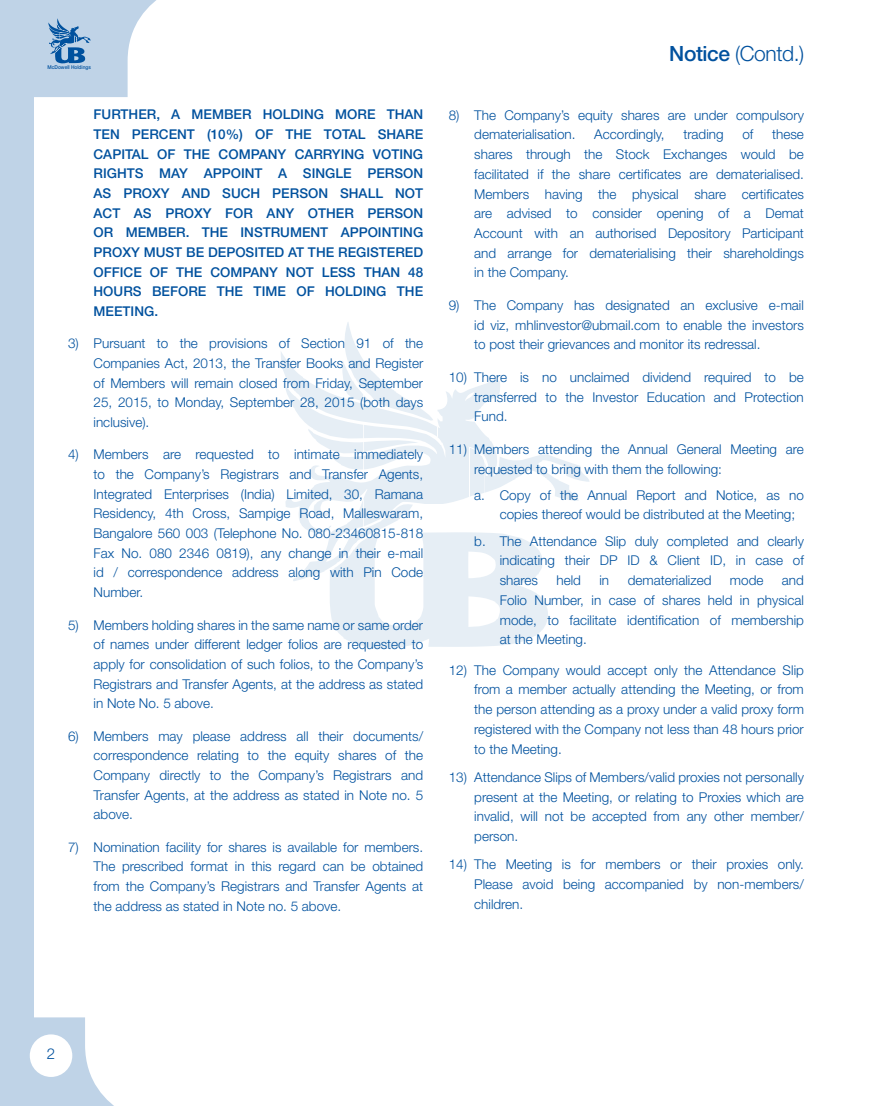
<style>
.page{position:relative;width:872px;height:1106px;background:#fff}
.page>*{position:absolute;margin:0;border:0;box-sizing:border-box;transform-origin:0 0}
.t1{font:300 21px "Helvetica Neue";letter-spacing:-.02em;color:#00519e}
.t2{font:300 15px "Helvetica Neue";color:#00519e}
.t3{font:300 13.5px/19.6px "Helvetica Neue";color:#00519e;text-align:justify}
.t4{font:500 13.5px/19.6px "Helvetica Neue";color:#00519e;text-align:justify}
.t5{font:500 5.25px "Helvetica Neue";color:#00519e;scale:.92 1}
.s1{font-weight:500}
</style>
<div class="page">
<div style="left:0;top:0;width:34px;height:1106px;background:#bfd3e7"></div>
<svg style="left:29px;top:1017px;width:85px;height:89px"></svg>
<div style="left:30px;top:1034px;width:42px;height:42px;background:#fff;border-radius:50%"></div>
<svg style="left:281px;top:322px;width:308px;height:327px"></svg>
<svg style="left:34px;top:0;width:122px;height:97px"></svg>
<p class="t5" style="left:48px;top:64px;width:48px">McDowell Holdings</p>
<p class="t4" style="left:94px;top:105px;width:331px">FURTHER, A MEMBER HOLDING MORE THAN TEN PERCENT (10%) OF THE TOTAL SHARE CAPITAL OF THE COMPANY CARRYING VOTING RIGHTS MAY APPOINT A SINGLE PERSON AS PROXY AND SUCH PERSON SHALL NOT ACT AS PROXY FOR ANY OTHER PERSON OR MEMBER. THE INSTRUMENT APPOINTING PROXY MUST BE DEPOSITED AT THE REGISTERED OFFICE OF THE COMPANY NOT LESS THAN 48<br>HOURS BEFORE THE TIME OF HOLDING THE MEETING.</p>
<p class="t3" style="left:94px;top:333px;width:331px;text-indent:-26px">3) Pursuant to the provisions of Section 91 of the Companies Act, 2013, the Transfer Books and Register of Members will remain closed from Friday, September 25, 2015, to Monday, September 28, 2015 (both days inclusive).</p>
<p class="t3" style="left:94px;top:444px;width:331px;text-indent:-26px">4) Members are requested to intimate immediately to the Company’s Registrars and Transfer Agents, Integrated Enterprises (India) Limited, 30, Ramana Residency, 4th Cross, Sampige Road, Malleswaram, Bangalore 560 003 (Telephone No. 080-23460815-818<br>Fax No. 080 2346 0819), any change in their e-mail id / correspondence address along with Pin Code Number.</p>
<p class="t3" style="left:94px;top:614px;width:331px;text-indent:-26px">5) Members holding shares in the same name or same order of names under different ledger folios are requested to apply for consolidation of such folios, to the Company’s Registrars and Transfer Agents, at the address as stated in Note No. 5 above.</p>
<p class="t3" style="left:94px;top:725px;width:331px;text-indent:-26px">6) Members may please address all their documents/ correspondence relating to the equity shares of the Company directly to the Company’s Registrars and Transfer Agents, at the address as stated in Note no. 5 above.</p>
<p class="t3" style="left:94px;top:836px;width:331px;text-indent:-26px">7) Nomination facility for shares is available for members.<br>The prescribed format in this regard can be obtained from the Company’s Registrars and Transfer Agents at the address as stated in Note no. 5 above.</p>
<h1 class="t1" style="left:669px;top:40px;width:136px"><span class="s1">Notice</span> (Contd.)</h1>
<p class="t3" style="left:474px;top:105px;width:331px;text-indent:-26px">8) The Company’s equity shares are under compulsory dematerialisation.</p>
<p class="t3" style="left:474px;top:124px;width:331px;text-indent:298px">these shares through the Stock Exchanges would be facilitated if the share certificates are dematerialised.<br>Members having the physical share certificates are advised to consider opening of a Demat Account with an authorised Depository Participant and arrange for dematerialising their shareholdings in the Company.</p>
<p class="t3" style="left:474px;top:295px;width:331px;text-indent:-26px">9) The Company has designated an exclusive e-mail id viz, mhlinvestor@ubmail.com to enable the investors to post their grievances and monitor its redressal.</p>
<p class="t3" style="left:474px;top:367px;width:331px;text-indent:-26px">10) There is no unclaimed dividend required to be transferred to the Investor Education and Protection Fund.</p>
<p class="t3" style="left:474px;top:439px;width:331px;text-indent:-26px">11) Members attending the Annual General Meeting are requested to bring with them the following:</p>
<p class="t3" style="left:500px;top:485px;width:305px;text-indent:-26px">a. Copy of the Annual Report and Notice, as no copies thereof would be distributed at the Meeting;</p>
<p class="t3" style="left:500px;top:530px;width:306px;text-indent:-26px">b. The Attendance Slip duly completed and clearly indicating their DP ID &amp; Client ID, in case of shares</p>
<p class="t3" style="left:594px;top:124px;width:72px">Accordingly,</p>
<p class="t3" style="left:683px;top:124px;width:42px">trading</p>
<p class="t3" style="left:742px;top:124px;width:13px">of</p>
<p class="t3" style="left:500px;top:570px;width:306px;text-indent:282px">and Folio Number, in case of shares held in physical mode, to facilitate identification of membership at the Meeting.</p>
<p class="t3" style="left:474px;top:659px;width:331px;text-indent:-26px">12) The Company would accept only the Attendance Slip from a member actually attending the Meeting, or from the person attending as a proxy under a valid proxy form registered with the Company not less than 48 hours prior to the Meeting.</p>
<p class="t3" style="left:474px;top:767px;width:331px;text-indent:-26px">13) Attendance Slips of Members/valid proxies not personally present at the Meeting, or relating to Proxies which are invalid, will not be accepted from any other member/ person.</p>
<p class="t3" style="left:474px;top:854px;width:331px;text-indent:-26px">14) The Meeting is for members or their proxies only.<br>Please avoid being accompanied by non-members/ children.</p>
<p class="t3" style="left:556px;top:570px;width:26px">held</p>
<p class="t3" style="left:599px;top:570px;width:11px">in</p>
<p class="t3" style="left:627px;top:570px;width:85px">dematerialized</p>
<p class="t3" style="left:730px;top:570px;width:35px">mode</p>
<p class="t2" style="left:47px;top:1044px;width:10px">2</p>
</div>
